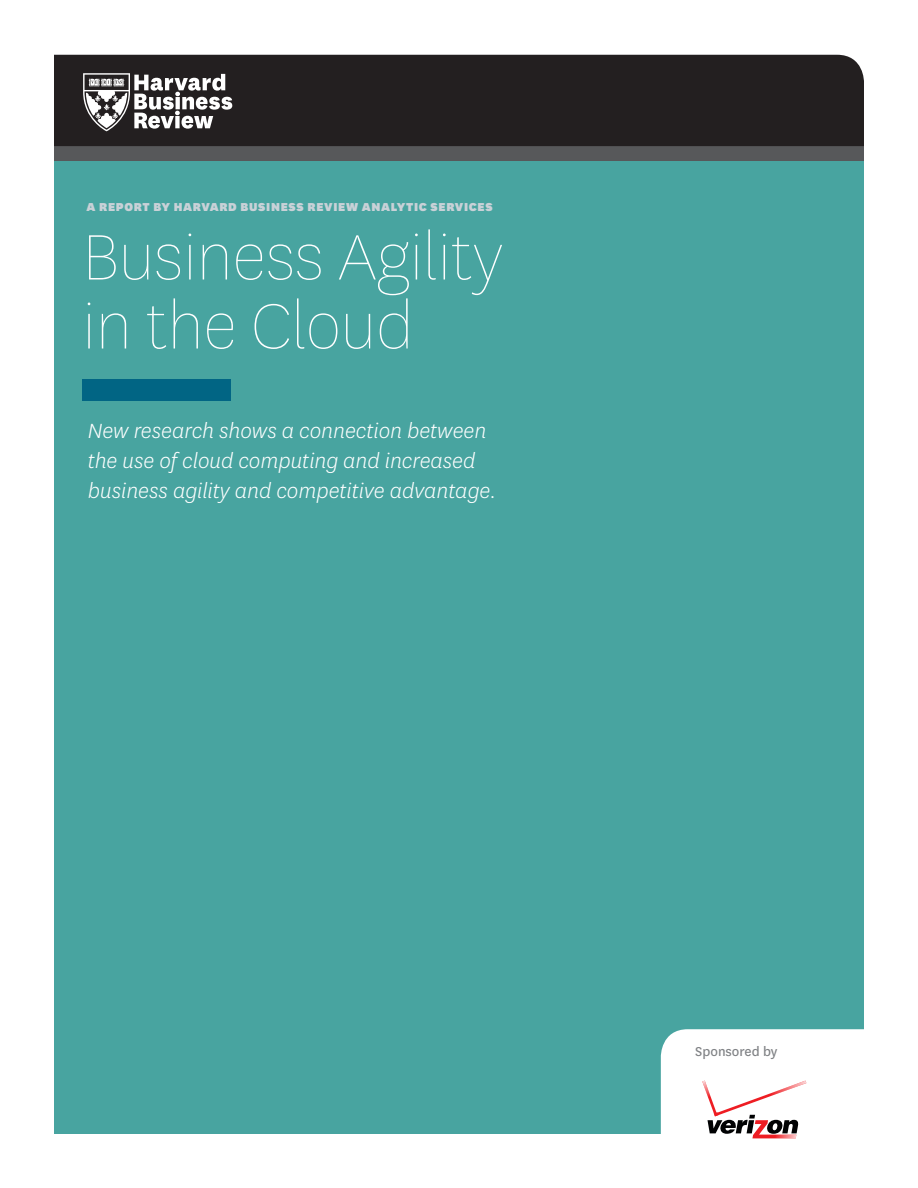
<style>
.page{position:relative;width:918px;height:1188px;background:#fff}
.page>*{position:absolute;margin:0;border:0;box-sizing:border-box;transform-origin:0 0}
.a-head{font:100 75px/69px "National HBR";color:#fff}
.c-head{font:italic 300 24px/30px "National HBR";color:#fff}
.figure_question_text{font:15px "National HBR";color:#808285}
.t1{font:900 13.5px "National HBR";letter-spacing:.05em;color:#c9d1d7}
</style>
<div class="page">
<div style="left:54px;top:160px;width:810px;height:974px;background:#48a4a0"></div>
<div style="left:54px;top:141px;width:810px;height:20px;background:#57585a"></div>
<div style="left:54px;top:55px;width:810px;height:91px;background:#231f20"></div>
<svg style="left:83px;top:73px;width:149px;height:58px"></svg>
<div style="left:82px;top:380px;width:149px;height:21px;background:#016584"></div>
<svg style="left:661px;top:1029px;width:203px;height:110px;background:#f4f0f0"></svg>
<p class="t1" style="left:87px;top:197px;width:408px">A REPORT BY HARVARD BUSINESS REVIEW ANALYTIC SERVICES</p>
<p class="a-head" style="left:82px;top:221px;width:422px">Business Agility in the Cloud</p>
<p class="c-head" style="left:88px;top:415px;width:410px">New research shows a connection between the use of cloud computing and increased business agility and competitive advantage.</p>
<p class="figure_question_text" style="left:695px;top:1042px;width:84px">Sponsored by</p>
</div>
